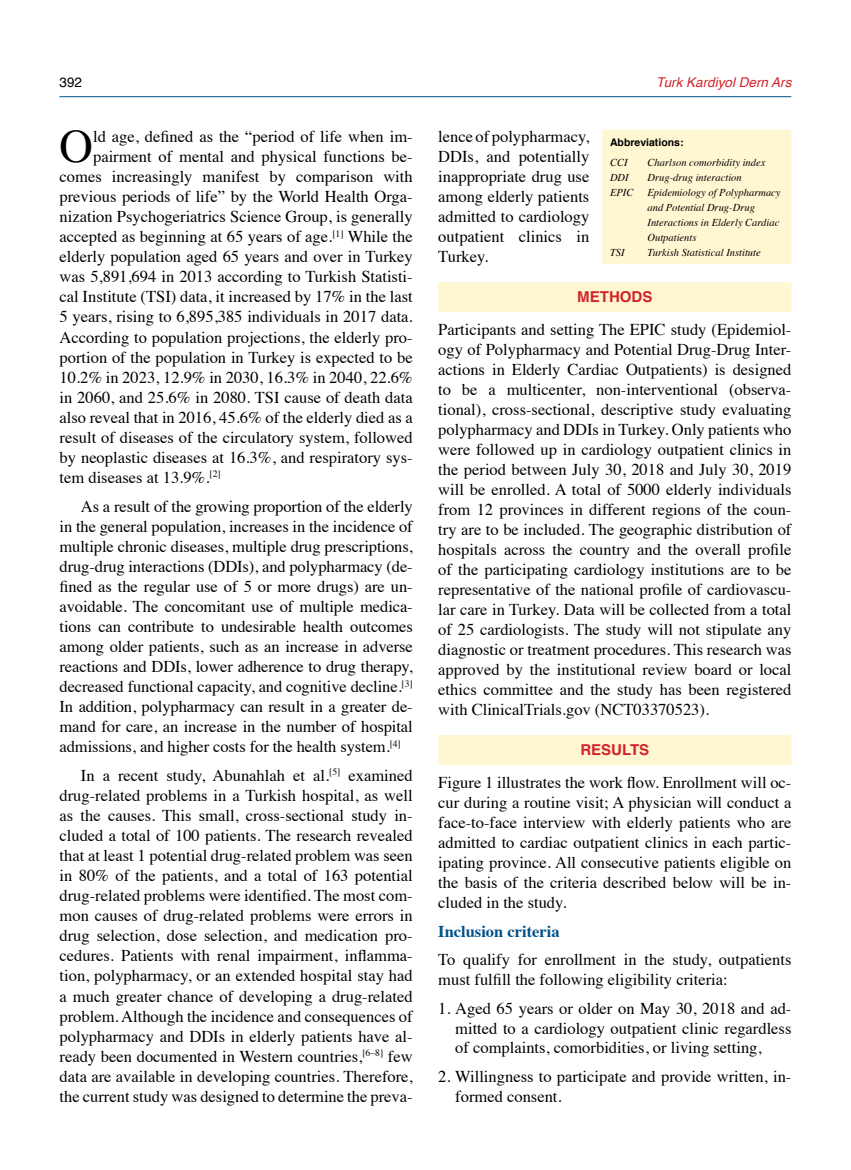
<style>
.page{position:relative;width:851px;height:1170px;background:#fff}
.page>*{position:absolute;margin:0;border:0;box-sizing:border-box;transform-origin:0 0}
.t1{font:46.5px "Times";color:#000}
.t2{font:16.5px/20px "Times";color:#000;text-align:justify}
.t3{font:700 16.5px "Times";color:#00508a}
.t4{font:700 15px "Helvetica";color:#d2232a}
.t5{font:italic 13.5px "Helvetica";color:#d2232a}
.t6{font:13.5px "Helvetica";color:#000}
.t7{font:italic 10.5px/15px "Times";color:#000}
.t8{font:700 10.5px "Helvetica";color:#000}
</style>
<div class="page">
<div style="left:438px;top:282px;width:353px;height:30px;background:#fff6d2"></div>
<div style="left:438px;top:735px;width:353px;height:30px;background:#fff6d2"></div>
<hr style="left:59px;top:96px;width:732px;height:1px;background:#00508a">
<div style="left:602px;top:130px;width:188px;height:133px;background:#fff6d2"></div>
<div style="left:602px;top:130px;width:189px;height:134px;border:2px solid #fff6d2"></div>
<p class="t6" style="left:60px;top:72px;width:24px">392</p>
<p class="t5" style="left:656px;top:71px;width:137px">Turk Kardiyol Dern Ars</p>
<h1 class="t1" style="left:60px;top:103px;width:35px">O</h1>
<p class="t2" style="left:93px;top:125px;width:321px">ld age, defined as the “period of life when im-</p>
<p class="t2" style="left:93px;top:145px;width:321px">pairment of mental and physical functions be-</p>
<p class="t2" style="left:60px;top:165px;width:354px">comes increasingly manifest by comparison with</p>
<p class="t2" style="left:60px;top:185px;width:354px">previous periods of life” by the World Health Orga-</p>
<p class="t2" style="left:60px;top:205px;width:354px">nization Psychogeriatrics Science Group, is generally</p>
<p class="t2" style="left:60px;top:225px;width:354px">accepted as beginning at 65 years of age.<sup>[1]</sup> While the</p>
<p class="t2" style="left:60px;top:245px;width:354px">elderly population aged 65 years and over in Turkey</p>
<p class="t2" style="left:60px;top:265px;width:354px">was 5,891,694 in 2013 according to Turkish Statisti-</p>
<p class="t2" style="left:60px;top:285px;width:354px">cal Institute (TSI) data, it increased by 17% in the last</p>
<p class="t2" style="left:60px;top:305px;width:354px">5 years, rising to 6,895,385 individuals in 2017 data.</p>
<p class="t2" style="left:60px;top:325px;width:354px">According to population projections, the elderly pro-</p>
<p class="t2" style="left:60px;top:345px;width:354px">portion of the population in Turkey is expected to be</p>
<p class="t2" style="left:60px;top:365px;width:354px">10.2% in 2023, 12.9% in 2030, 16.3% in 2040, 22.6%</p>
<p class="t2" style="left:60px;top:386px;width:354px">in 2060, and 25.6% in 2080. TSI cause of death data</p>
<p class="t2" style="left:60px;top:406px;width:354px">also reveal that in 2016, 45.6% of the elderly died as a</p>
<p class="t2" style="left:60px;top:426px;width:354px">result of diseases of the circulatory system, followed</p>
<p class="t2" style="left:60px;top:446px;width:354px">by neoplastic diseases at 16.3%, and respiratory sys-</p>
<p class="t2" style="left:60px;top:466px;width:163px">tem diseases at 13.9%.<sup>[2]</sup></p>
<p class="t2" style="left:60px;top:494px;width:354px;text-indent:21px">As a result of the growing proportion of the elderly in the general population, increases in the incidence of multiple chronic diseases, multiple drug prescriptions, drug-drug interactions (DDIs), and polypharmacy (de&shy;fined as the regular use of 5 or more drugs) are un&shy;avoidable. The concomitant use of multiple medica&shy;tions can contribute to undesirable health outcomes among older patients, such as an increase in adverse reactions and DDIs, lower adherence to drug therapy, decreased functional capacity, and cognitive decline.<sup>[3] </sup>In addition, polypharmacy can result in a greater de&shy;mand for care, an increase in the number of hospital admissions, and higher costs for the health system.<sup>[4]</sup></p>
<p class="t2" style="left:60px;top:763px;width:354px;text-indent:21px">In a recent study, Abunahlah et al.<sup>[5]</sup> examined drug-related problems in a Turkish hospital, as well as the causes. This small, cross-sectional study in&shy;cluded a total of 100 patients. The research revealed that at least 1 potential drug-related problem was seen in 80% of the patients, and a total of 163 potential drug-related problems were identified. The most com&shy;mon causes of drug-related problems were errors in drug selection, dose selection, and medication pro&shy;cedures. Patients with renal impairment, inflamma&shy;tion, polypharmacy, or an extended hospital stay had a much greater chance of developing a drug-related problem. Although the incidence and consequences of polypharmacy and DDIs in elderly patients have al&shy;ready been documented in Western countries,<sup>[6–8]</sup> few data are available in developing countries. Therefore, the current study was designed to determine the preva-</p>
<p class="t2" style="left:438px;top:125px;width:152px">lence of polypharmacy, DDIs, and potentially inappropriate drug use among elderly patients admitted to cardiology outpatient clinics in Turkey.</p>
<p class="t4" style="left:577px;top:285px;width:76px">METHODS</p>
<p class="t2" style="left:438px;top:318px;width:354px">Participants and setting The EPIC study (Epidemiol&shy;ogy of Polypharmacy and Potential Drug-Drug Inter&shy;actions in Elderly Cardiac Outpatients) is designed to be a multicenter, non-interventional (observa&shy;tional), cross-sectional, descriptive study evaluating polypharmacy and DDIs in Turkey. Only patients who were followed up in cardiology outpatient clinics in the period between July 30, 2018 and July 30, 2019 will be enrolled. A total of 5000 elderly individuals from 12 provinces in different regions of the coun&shy;try are to be included. The geographic distribution of hospitals across the country and the overall profile of the participating cardiology institutions are to be representative of the national profile of cardiovascu&shy;lar care in Turkey. Data will be collected from a total of 25 cardiologists. The study will not stipulate any diagnostic or treatment procedures. This research was approved by the institutional review board or local ethics committee and the study has been registered with ClinicalTrials.gov (NCT03370523).</p>
<p class="t4" style="left:580px;top:737px;width:70px">RESULTS</p>
<p class="t2" style="left:438px;top:771px;width:354px">Figure 1 illustrates the work flow. Enrollment will oc&shy;cur during a routine visit; A physician will conduct a face-to-face interview with elderly patients who are admitted to cardiac outpatient clinics in each partic&shy;ipating province. All consecutive patients eligible on the basis of the criteria described below will be in&shy;cluded in the study.</p>
<p class="t3" style="left:438px;top:915px;width:123px">Inclusion criteria</p>
<p class="t2" style="left:438px;top:948px;width:354px">To qualify for enrollment in the study, outpatients must fulfill the following eligibility criteria:</p>
<p class="t2" style="left:455px;top:996px;width:337px;text-indent:-17px">1. Aged 65 years or older on May 30, 2018 and ad&shy;mitted to a cardiology outpatient clinic regardless of complaints, comorbidities, or living setting,</p>
<p class="t2" style="left:455px;top:1064px;width:337px;text-indent:-17px">2. Willingness to participate and provide written, in&shy;formed consent.</p>
<p class="t8" style="left:610px;top:133px;width:75px">Abbreviations:</p>
<p class="t7" style="left:610px;top:154px;width:19px">CCI</p>
<p class="t7" style="left:647px;top:154px;width:119px">Charlson comorbidity index</p>
<p class="t7" style="left:610px;top:169px;width:20px">DDI</p>
<p class="t7" style="left:647px;top:169px;width:96px">Drug-drug interaction</p>
<p class="t7" style="left:610px;top:184px;width:25px">EPIC</p>
<p class="t7" style="left:647px;top:184px;width:134px">Epidemiology of Polypharmacy and Potential Drug-Drug<br>Interactions in Elderly Cardiac<br>Outpatients</p>
<p class="t7" style="left:610px;top:244px;width:16px">TSI</p>
<p class="t7" style="left:647px;top:244px;width:115px">Turkish Statistical Institute</p>
</div>
